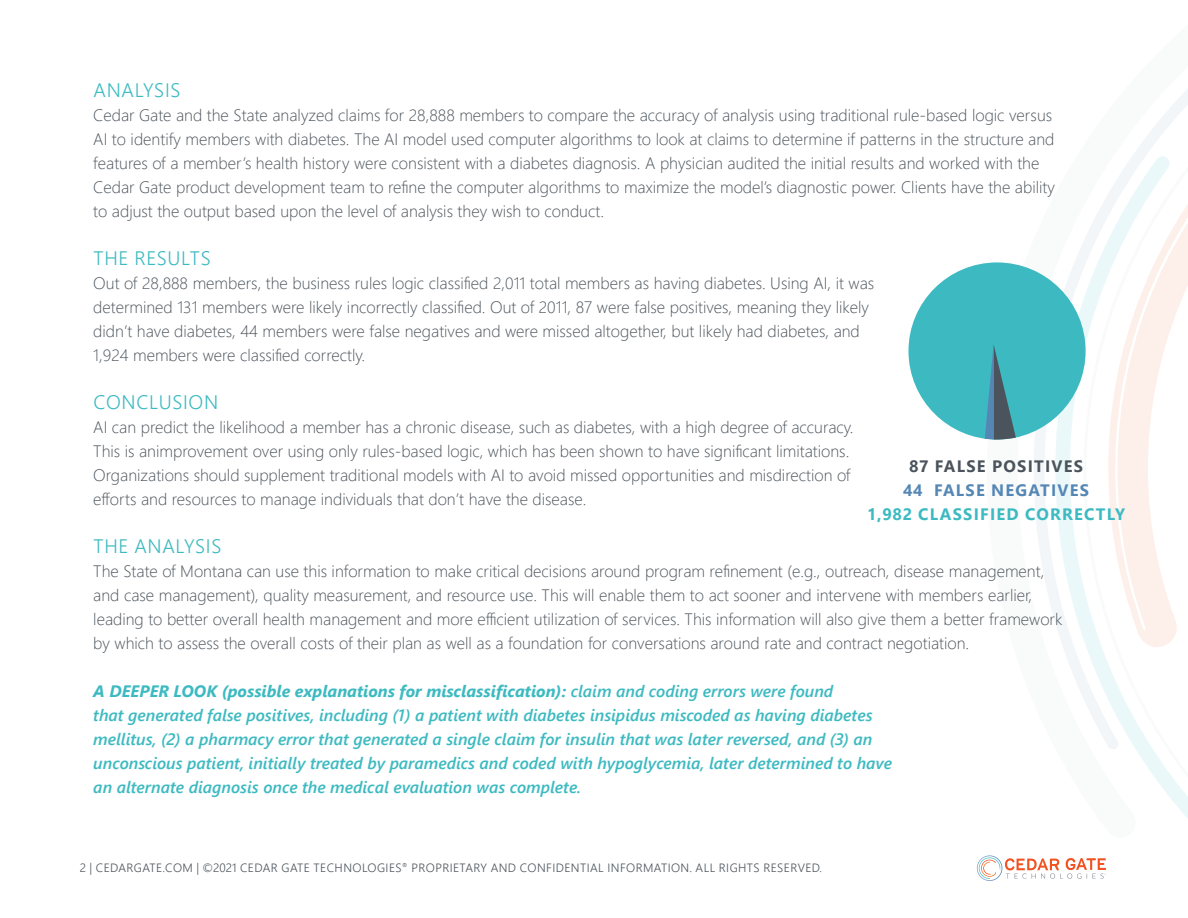
<style>
.page{position:relative;width:1188px;height:918px;background:#fff}
.page>*{position:absolute;margin:0;border:0;box-sizing:border-box;transform-origin:0 0}
.t1{font:300 19.5px "Segoe UI";letter-spacing:.035em;color:#3dbac1}
.t2{font:300 16.5px/24px "Segoe UI";color:#4b545c}
.t3{font:italic 600 16.5px/24px "Segoe UI";color:#3dbac1}
.t4{font:700 16.5px "Segoe UI";letter-spacing:.075em;color:#3dbac1}
.t5{font:700 16.5px "Segoe UI";letter-spacing:.075em;color:#4b545c}
.t6{font:700 16.5px "Segoe UI";letter-spacing:.075em;color:#5587b5}
.t7{font:300 12px "Segoe UI";letter-spacing:.035em;color:#4b545c}
.s1{font-weight:700}
</style>
<div class="page">
<svg style="left:1030px;top:89px;width:158px;height:729px"></svg>
<svg style="left:977px;top:855px;width:129px;height:26px"></svg>
<div style="left:908px;top:262px;width:178px;height:178px;background:#3dbac1;border-radius:50%"></div>
<svg style="left:985px;top:345px;width:31px;height:95px"></svg>
<p class="t1" style="left:94px;top:71px;width:88px">ANALYSIS</p>
<p class="t2" style="left:93px;top:101px;width:963px">Cedar Gate and the State analyzed claims for 28,888 members to compare the accuracy of analysis using traditional rule-based logic versus AI to identify members with diabetes. The AI model used computer algorithms to look at claims to determine if patterns in the structure and features of a member’s health history were consistent with a diabetes diagnosis. A physician audited the initial results and worked with the Cedar Gate product development team to refine the computer algorithms to maximize the model’s diagnostic power. Clients have the ability to adjust the output based upon the level of analysis they wish to conduct.</p>
<p class="t1" style="left:94px;top:239px;width:119px">THE RESULTS</p>
<p class="t2" style="left:93px;top:269px;width:782px">Out of 28,888 members, the business rules logic classified 2,011 total members as having diabetes. Using AI, it was determined 131 members were likely incorrectly classified. Out of 2011, 87 were false positives, meaning they likely didn’t have diabetes, 44 members were false negatives and were missed altogether, but likely had diabetes, and 1,924 members were classified correctly.</p>
<p class="t1" style="left:94px;top:383px;width:126px">CONCLUSION</p>
<p class="t2" style="left:93px;top:413px;width:762px">AI can predict the likelihood a member has a chronic disease, such as diabetes, with a high degree of accuracy.<br>This is animprovement over using only rules-based logic, which has been shown to have significant limitations.<br>Organizations should supplement traditional models with AI to avoid missed opportunities and misdirection of efforts and resources to manage individuals that don’t have the disease.</p>
<p class="t1" style="left:94px;top:527px;width:129px">THE ANALYSIS</p>
<p class="t2" style="left:93px;top:557px;width:971px">The State of Montana can use this information to make critical decisions around program refinement (e.g., outreach, disease management, and case management), quality measurement, and resource use. This will enable them to act sooner and intervene with members earlier, leading to better overall health management and more efficient utilization of services. This information will also give them a better framework by which to assess the overall costs of their plan as well as a foundation for conversations around rate and contract negotiation.</p>
<p class="t3" style="left:93px;top:676px;width:800px"><span class="s1">A DEEPER LOOK (possible explanations for misclassification):</span> claim and coding errors were found<br>that generated false positives, including (1) a patient with diabetes insipidus miscoded as having diabetes mellitus, (2) a pharmacy error that generated a single claim for insulin that was later reversed, and (3) an unconscious patient, initially treated by paramedics and coded with hypoglycemia, later determined to have an alternate diagnosis once the medical evaluation was complete.</p>
<p class="t5" style="left:909px;top:450px;width:175px">87 FALSE POSITIVES</p>
<p class="t6" style="left:903px;top:475px;width:188px">44 FALSE NEGATIVES</p>
<p class="t4" style="left:867px;top:499px;width:260px">1,982 CLASSIFIED CORRECTLY</p>
<p class="t7" style="left:80px;top:857px;width:744px">2 | CEDARGATE.COM | ©2021 CEDAR GATE TECHNOLOGIES<sup>®</sup> PROPRIETARY AND CONFIDENTIAL INFORMATION. ALL RIGHTS RESERVED.</p>
</div>
